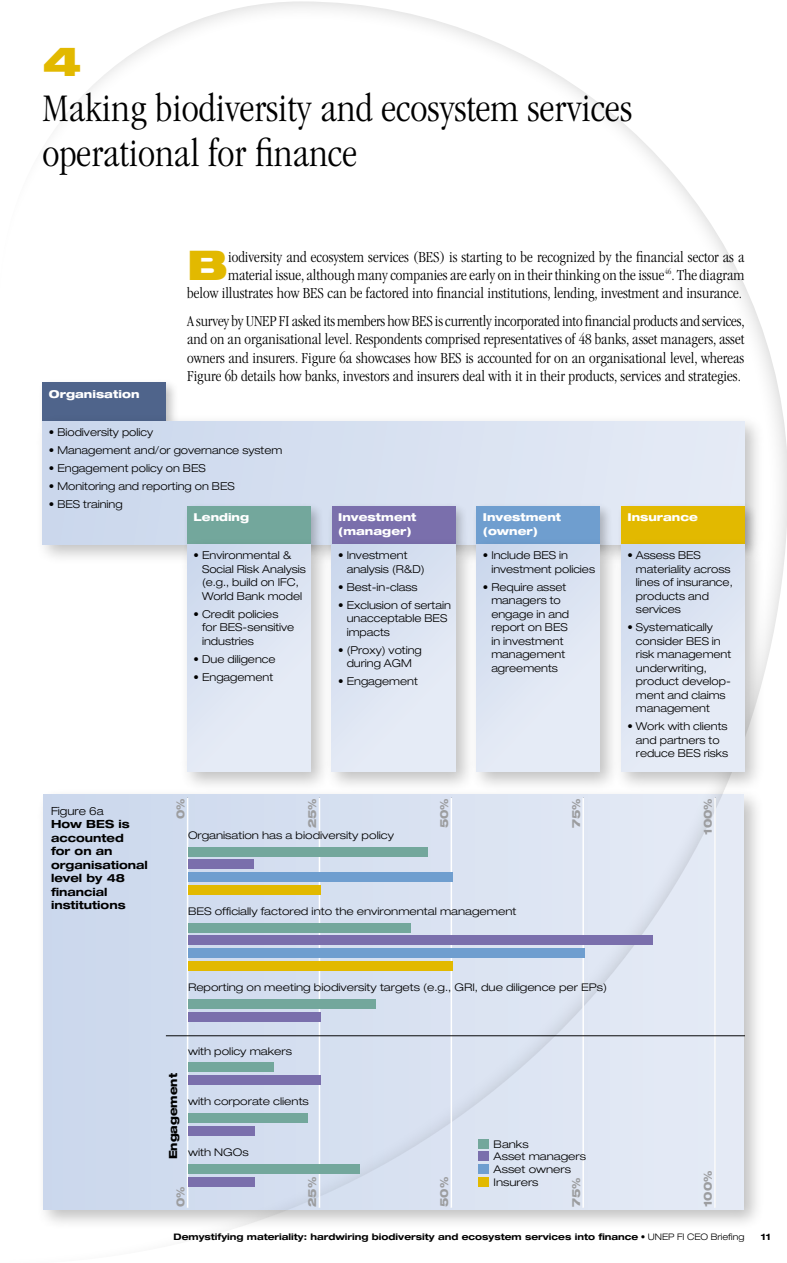
<style>
.page{position:relative;width:787px;height:1263px;background:#fff}
.page>*{position:absolute;margin:0;border:0;box-sizing:border-box;transform-origin:0 0}
.t1{font:900 expanded 40.95px "Helvetica Neue";color:#e2b900}
.t2{font:300 condensed 40.5px/45px "ITC Garamond Std";color:#000}
.t3{font:900 expanded 40.5px "Helvetica Neue";color:#e2b900}
.t4{font:300 condensed 15.75px/18px "ITC Garamond Std";color:#000;text-align:right}
.t5{font:700 expanded 11.25px/13.5px "Helvetica Neue";color:#000}
.t6{font:800 expanded 11.25px "Helvetica Neue";color:#9c9d9f;scale:.94 1}
.t7{font:800 expanded 11.25px "Helvetica Neue";color:#000;scale:.94 1}
.t8{font:300 expanded 11.25px "Helvetica Neue";color:#000}
.t9{font:300 expanded 10.8px/13.5px "Helvetica Neue";color:#000}
.t10{font:800 expanded 10.8px/13.5px "Helvetica Neue";color:#fff}
.t11{font:300 expanded 10.65px/12.8px "Helvetica Neue";color:#000;scale:1.06 1}
.t12{font:700 expanded 9px "Helvetica Neue";color:#000}
.s1{font-weight:300}
</style>
<div class="page">
<svg style="left:64px;top:1px;width:723px;height:672px"></svg>
<div style="left:35px;top:786px;width:728px;height:444px;background:#000;opacity:.25"></div>
<div style="left:43px;top:794px;width:700px;height:416px;background:linear-gradient(to right,#cad7ec,#e5eaf5)"></div>
<div style="left:37px;top:377px;width:142px;height:57px;background:#000;opacity:.25"></div>
<div style="left:43px;top:383px;width:123px;height:38px;background:#4f648b"></div>
<hr style="left:319px;top:798px;width:1px;height:410px;background:#fff">
<hr style="left:450px;top:798px;width:2px;height:410px;background:#fff">
<hr style="left:582px;top:798px;width:2px;height:410px;background:#fff">
<hr style="left:714px;top:798px;width:1px;height:410px;background:#fff">
<hr style="left:187px;top:798px;width:1px;height:410px;background:#fff">
<div style="left:188px;top:847px;width:239px;height:9px;background:#73a79c"></div>
<div style="left:188px;top:923px;width:222px;height:10px;background:#73a79c"></div>
<div style="left:188px;top:935px;width:464px;height:10px;background:#7a6fac"></div>
<div style="left:188px;top:999px;width:188px;height:10px;background:#73a79c"></div>
<div style="left:188px;top:1011px;width:133px;height:10px;background:#7a6fac"></div>
<div style="left:188px;top:1062px;width:85px;height:10px;background:#73a79c"></div>
<div style="left:188px;top:1075px;width:133px;height:10px;background:#7a6fac"></div>
<div style="left:188px;top:1113px;width:120px;height:10px;background:#73a79c"></div>
<div style="left:478px;top:1138px;width:10px;height:10px;background:#73a79c"></div>
<div style="left:478px;top:1151px;width:10px;height:10px;background:#7a6fac"></div>
<div style="left:478px;top:1164px;width:10px;height:10px;background:#6f9ecf"></div>
<div style="left:478px;top:1176px;width:10px;height:10px;background:#e2b900"></div>
<div style="left:188px;top:1126px;width:66px;height:10px;background:#7a6fac"></div>
<div style="left:188px;top:1164px;width:171px;height:10px;background:#73a79c"></div>
<div style="left:188px;top:1176px;width:66px;height:10px;background:#7a6fac"></div>
<div style="left:188px;top:948px;width:397px;height:10px;background:#6f9ecf"></div>
<div style="left:188px;top:961px;width:265px;height:10px;background:#e2b900"></div>
<div style="left:188px;top:859px;width:66px;height:10px;background:#7a6fac"></div>
<div style="left:188px;top:872px;width:264px;height:10px;background:#6f9ecf"></div>
<div style="left:188px;top:885px;width:132px;height:10px;background:#e2b900"></div>
<hr style="left:166px;top:1035px;width:578px;height:1px;background:#000">
<div style="left:34px;top:412px;width:730px;height:152px;background:#000;opacity:.25"></div>
<div style="left:43px;top:421px;width:701px;height:123px;background:linear-gradient(to right,#cad7ec,#e6ebf6)"></div>
<div style="left:182px;top:501px;width:141px;height:56px;background:#000;opacity:.25"></div>
<div style="left:187px;top:506px;width:123px;height:38px;background:#73a79c"></div>
<div style="left:326px;top:501px;width:142px;height:56px;background:#000;opacity:.25"></div>
<div style="left:332px;top:506px;width:123px;height:38px;background:#7a6fac"></div>
<div style="left:471px;top:501px;width:141px;height:56px;background:#000;opacity:.25"></div>
<div style="left:476px;top:506px;width:124px;height:38px;background:#6f9ecf"></div>
<div style="left:616px;top:501px;width:141px;height:56px;background:#000;opacity:.25"></div>
<div style="left:621px;top:506px;width:123px;height:38px;background:#e2b900"></div>
<div style="left:179px;top:536px;width:151px;height:256px;background:#000;opacity:.25"></div>
<div style="left:187px;top:544px;width:123px;height:228px;background:linear-gradient(to right,#d7e0f1,#e3e9f5)"></div>
<div style="left:323px;top:536px;width:152px;height:256px;background:#000;opacity:.25"></div>
<div style="left:332px;top:544px;width:123px;height:228px;background:linear-gradient(to right,#d6e0f0,#e2e9f5)"></div>
<div style="left:468px;top:536px;width:151px;height:256px;background:#000;opacity:.25"></div>
<div style="left:476px;top:544px;width:124px;height:228px;background:linear-gradient(to right,#d7e0f1,#e3e9f5)"></div>
<div style="left:612px;top:536px;width:152px;height:256px;background:#000;opacity:.25"></div>
<div style="left:621px;top:544px;width:123px;height:228px;background:linear-gradient(to right,#d7e0f1,#e3e9f5)"></div>
<h2 class="t3" style="left:43px;top:35px;width:41px">4</h2>
<h2 class="t2" style="left:43px;top:86px;width:591px">Making biodiversity and ecosystem services operational for finance</h2>
<p class="t10" style="left:49px;top:387px;width:92px">Organisation</p>
<h1 class="t1" style="left:187px;top:239px;width:42px">B</h1>
<p class="t4" style="left:187px;top:248px;width:559px">iodiversity and ecosystem services (BES) is starting to be recognized by the financial sector as a material issue, although many companies are early on in their thinking on the issue<sup>46</sup>. The diagram<br>below illustrates how BES can be factored into financial institutions, lending, investment and insurance.</p>
<p class="t4" style="left:187px;top:313px;width:559px;text-align:justify">A survey by UNEP FI asked its members how BES is currently incorporated into financial products and services, and on an organisational level. Respondents comprised representatives of 48 banks, asset managers, asset owners and insurers. Figure 6a showcases how BES is accounted for on an organisational level, whereas Figure 6b details how banks, investors and insurers deal with it in their products, services and strategies.</p>
<p class="t9" style="left:49px;top:425px;width:106px">• Biodiversity policy</p>
<p class="t9" style="left:49px;top:443px;width:235px">• Management and/or governance system</p>
<p class="t9" style="left:49px;top:461px;width:158px">• Engagement policy on BES</p>
<p class="t9" style="left:49px;top:479px;width:187px">• Monitoring and reporting on BES</p>
<p class="t9" style="left:49px;top:497px;width:75px">• BES training</p>
<p class="t10" style="left:193px;top:510px;width:57px">Lending</p>
<p class="t10" style="left:338px;top:510px;width:80px">Investment (manager)</p>
<p class="t10" style="left:483px;top:510px;width:80px">Investment (owner)</p>
<p class="t10" style="left:627px;top:510px;width:72px">Insurance</p>
<p class="t9" style="left:202px;top:548px;width:105px;text-indent:-9px">• Environmental &amp;<br>Social Risk Analysis (e.g., build on IFC,<br>World Bank model</p>
<p class="t9" style="left:202px;top:607px;width:94px;text-indent:-9px">• Credit policies for BES-sensitive industries</p>
<p class="t9" style="left:193px;top:652px;width:83px">• Due diligence</p>
<p class="t9" style="left:193px;top:670px;width:81px">• Engagement</p>
<p class="t9" style="left:491px;top:548px;width:105px;text-indent:-9px">• Include BES in investment policies</p>
<p class="t9" style="left:491px;top:580px;width:79px;text-indent:-9px">• Require asset managers to engage in and report on BES in investment management agreements</p>
<p class="t9" style="left:636px;top:548px;width:98px;text-indent:-9px">• Assess BES materiality across lines of insurance, products and services</p>
<p class="t9" style="left:636px;top:620px;width:97px;text-indent:-9px">• Systematically consider BES in risk management underwriting, product develop&shy;ment and claims management</p>
<p class="t9" style="left:636px;top:719px;width:94px;text-indent:-9px">• Work with clients and partners to reduce BES risks</p>
<p class="t9" style="left:347px;top:548px;width:79px;text-indent:-9px">• Investment analysis (R&amp;D)</p>
<p class="t9" style="left:338px;top:580px;width:81px">• Best-in-class</p>
<p class="t9" style="left:347px;top:598px;width:106px;text-indent:-9px">• Exclusion of sertain unacceptable BES impacts</p>
<p class="t9" style="left:338px;top:643px;width:85px;text-align:center">• (Proxy) voting during AGM</p>
<p class="t9" style="left:338px;top:674px;width:81px">• Engagement</p>
<p class="t8" style="left:51px;top:804px;width:54px">Figure 6a</p>
<p class="t5" style="left:51px;top:817px;width:98px">How BES is accounted<br>for on an organisational level by 48 financial institutions</p>
<p class="t6" style="left:173px;top:819px;width:24px;rotate:-90deg">0%</p>
<p class="t6" style="left:305px;top:828px;width:34px;rotate:-90deg">25%</p>
<p class="t11" style="left:188px;top:828px;width:196px">Organisation has a biodiversity policy</p>
<p class="t6" style="left:437px;top:828px;width:34px;rotate:-90deg">50%</p>
<p class="t11" style="left:188px;top:905px;width:311px">BES officially factored into the environmental management</p>
<p class="t6" style="left:569px;top:828px;width:33px;rotate:-90deg">75%</p>
<p class="t6" style="left:700px;top:835px;width:40px;rotate:-90deg">100%</p>
<p class="t11" style="left:188px;top:981px;width:397px">Reporting on meeting biodiversity targets (e.g., GRI, due diligence per EPs)</p>
<p class="t11" style="left:188px;top:1044px;width:100px">with policy makers</p>
<p class="t7" style="left:166px;top:1159px;width:93px;rotate:-90deg">Engagement</p>
<p class="t11" style="left:188px;top:1095px;width:115px">with corporate clients</p>
<p class="t11" style="left:188px;top:1146px;width:59px">with NGOs</p>
<p class="t11" style="left:493px;top:1137px;width:89px">Banks<br>Asset managers<br>Asset owners<br>Insurers</p>
<p class="t6" style="left:305px;top:1207px;width:34px;rotate:-90deg">25%</p>
<p class="t6" style="left:437px;top:1207px;width:34px;rotate:-90deg">50%</p>
<p class="t6" style="left:569px;top:1207px;width:33px;rotate:-90deg">75%</p>
<p class="t6" style="left:173px;top:1207px;width:24px;rotate:-90deg">0%</p>
<p class="t6" style="left:700px;top:1207px;width:40px;rotate:-90deg">100%</p>
<p class="t12" style="left:173px;top:1231px;width:572px">Demystifying materiality: hardwiring biodiversity and ecosystem services into finance <span class="s1">• UNEP FI CEO Briefing</span></p>
<p class="t12" style="left:760px;top:1231px;width:12px">11</p>
</div>
